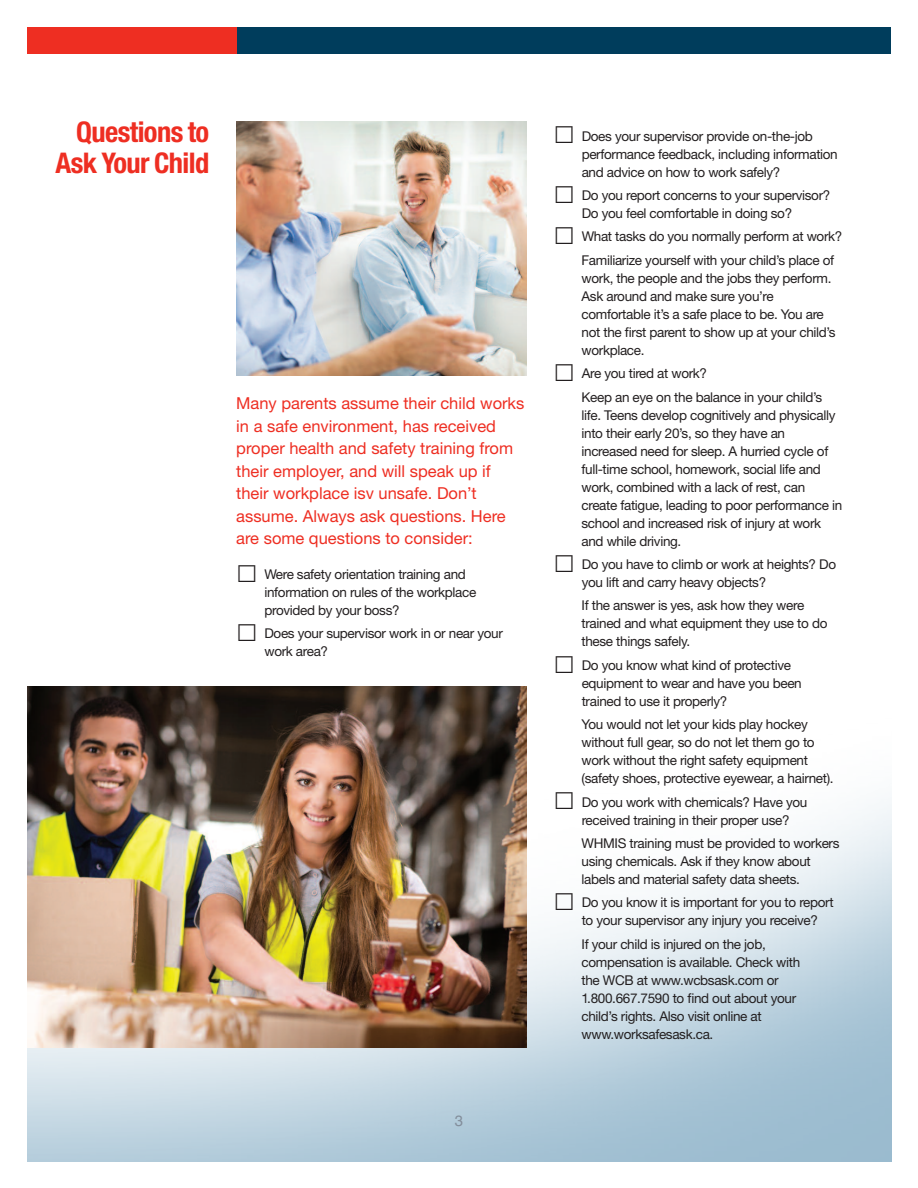
<style>
.page{position:relative;width:918px;height:1188px;background:#fff}
.page>*{position:absolute;margin:0;border:0;box-sizing:border-box;transform-origin:0 0}
.t1{font:700 condensed 28.5px/31.5px "Helvetica Neue LT Std";letter-spacing:-.02em;color:#ee2e22;text-align:right}
.t2{font:16.5px/22.5px "Helvetica Neue LT Std";color:#ee2e22}
.t3{font:15px "Helvetica";color:#838e9b}
.t4{font:13.5px/18px "Helvetica Neue LT Std";letter-spacing:-.025em;color:#231f20}
.s1{font-family:"Quirks ICG";font-size:24px}
</style>
<div class="page">
<img style="left:27px;top:686px;width:864px;height:475px">
<img style="left:236px;top:122px;width:290px;height:254px">
<img style="left:27px;top:687px;width:499px;height:361px">
<div style="left:236px;top:27px;width:655px;height:27px;background:#003d5c"></div>
<div style="left:27px;top:27px;width:209px;height:27px;background:#ee2e22"></div>
<h1 class="t1" style="left:56px;top:118px;width:155px">Questions to<br>Ask Your Child</h1>
<p class="t2" style="left:236px;top:394px;width:290px">Many parents assume their child works in a safe environment, has received proper health and safety training from their employer, and will speak up if their workplace isv unsafe. Don’t assume. Always ask questions. Here are some questions to consider:</p>
<p class="t4" style="left:264px;top:567px;width:213px;text-indent:-28px"><span class="s1">A</span> Were safety orientation training and information on rules of the workplace provided by your boss?</p>
<p class="t4" style="left:264px;top:626px;width:240px;text-indent:-28px"><span class="s1">A</span> Does your supervisor work in or near your work area?</p>
<p class="t3" style="left:455px;top:1112px;width:10px">3</p>
<p class="t4" style="left:582px;top:128px;width:258px;text-indent:-28px"><span class="s1">A</span> Does your supervisor provide on-the-job performance feedback, including information and advice on how to work safely?</p>
<p class="t4" style="left:582px;top:188px;width:250px;text-indent:-28px"><span class="s1">A</span> Do you report concerns to your supervisor?<br>Do you feel comfortable in doing so?</p>
<p class="t4" style="left:582px;top:226px;width:262px;line-height:23.4px;text-indent:-28px"><span class="s1">A</span> What tasks do you normally perform at work?<br>Familiarize yourself with your child’s place of</p>
<p class="t4" style="left:582px;top:270px;width:256px">work, the people and the jobs they perform.<br>Ask around and make sure you’re comfortable it’s a safe place to be. You are not the first parent to show up at your child’s workplace.</p>
<p class="t4" style="left:582px;top:363px;width:242px;line-height:23.4px;text-indent:-28px"><span class="s1">A</span> Are you tired at work?<br>Keep an eye on the balance in your child’s</p>
<p class="t4" style="left:582px;top:407px;width:262px">life. Teens develop cognitively and physically into their early 20’s, so they have an increased need for sleep. A hurried cycle of full-time school, homework, social life and work, combined with a lack of rest, can create fatigue, leading to poor performance in school and increased risk of injury at work and while driving.</p>
<p class="t4" style="left:582px;top:557px;width:256px;text-indent:-28px"><span class="s1">A</span> Do you have to climb or work at heights? Do you lift and carry heavy objects?</p>
<p class="t4" style="left:582px;top:598px;width:247px">If the answer is yes, ask how they were trained and what equipment they use to do these things safely.</p>
<p class="t4" style="left:582px;top:657px;width:222px;text-indent:-28px"><span class="s1">A</span> Do you know what kind of protective equipment to wear and have you been trained to use it properly?</p>
<p class="t4" style="left:582px;top:717px;width:254px">You would not let your kids play hockey without full gear, so do not let them go to work without the right safety equipment (safety shoes, protective eyewear, a hairnet).</p>
<p class="t4" style="left:582px;top:794px;width:227px;text-indent:-28px"><span class="s1">A</span> Do you work with chemicals? Have you received training in their proper use?</p>
<p class="t4" style="left:582px;top:836px;width:259px">WHMIS training must be provided to workers using chemicals. Ask if they know about labels and material safety data sheets.</p>
<p class="t4" style="left:582px;top:895px;width:253px;text-indent:-28px"><span class="s1">A</span> Do you know it is important for you to report to your supervisor any injury you receive?</p>
<p class="t4" style="left:582px;top:936px;width:220px">If your child is injured on the job, compensation is available. Check with the WCB at www.wcbsask.com or 1.800.667.7590 to find out about your child’s rights. Also visit online at www.worksafesask.ca.</p>
</div>
